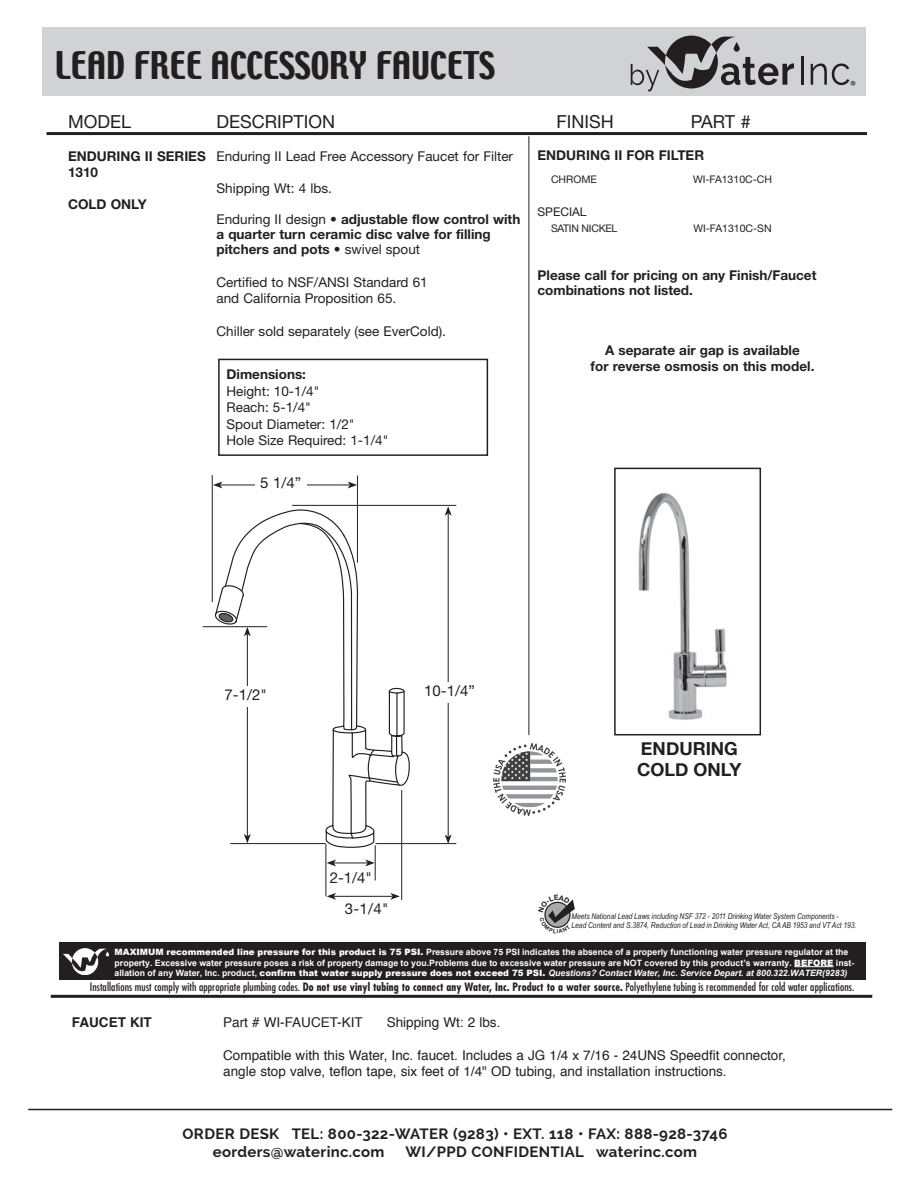
<style>
.page{position:relative;width:918px;height:1188px;background:#fff}
.page>*{position:absolute;margin:0;border:0;box-sizing:border-box;transform-origin:0 0}
.t1{font:33.75px "Techno";color:#231f20}
.t2{font:18px "Helvetica Neue LT Std";color:#231f20}
.t3{font:700 18px/21.6px "Helvetica Neue";color:#231f20}
.t4{font:700 15px/18px "Raleway";letter-spacing:.02em;color:#231f20}
.t5{font:15px "Helvetica Neue LT Std";color:#231f20}
.t6{font:700 13.5px/15px "Helvetica Neue LT Std";color:#231f20}
.t7{font:13.5px/16.5px "Helvetica Neue LT Std";color:#231f20}
.t8{font:13.5px/16.2px "Helvetica";color:#231f20}
.t9{font:700 13.5px "Helvetica";color:#231f20}
.t10{font:12px "Helvetica Neue LT Std";color:#231f20}
.t11{font:condensed 11.25px "Futura";letter-spacing:.01em;color:#231f20}
.t12{font:10.5px "Helvetica Neue LT Std";color:#231f20}
.t13{font:10.5px "Helvetica Neue LT Std";letter-spacing:-.025em;color:#231f20}
.t14{font:700 8.7px/10.5px "Arial";color:#fff}
.t15{font:italic 8.1px/9px "Arial Narrow";color:#231f20}
.t16{font:700 5.4px "Helvetica Neue LT Std";color:#231f20}
.s1{font-weight:700}
.s2{font-weight:400}
.s3{font-weight:900}
.s4{font-style:italic}
</style>
<div class="page">
<hr style="left:28px;top:1109px;width:864px;height:1px;background:#231f20">
<div style="left:614px;top:468px;width:147px;height:267px;border:2px solid #231f20"></div>
<svg style="left:493px;top:743px;width:73px;height:73px"></svg>
<div style="left:42px;top:28px;width:823px;height:68px;background:#d1d2d4"></div>
<hr style="left:51px;top:995px;width:821px;height:3px;background:#231f20">
<div style="left:218px;top:359px;width:270px;height:97px;border:2px solid #231f20"></div>
<hr style="left:529px;top:136px;width:1px;height:599px;background:#231f20">
<hr style="left:47px;top:132px;width:820px;height:3px;background:#231f20">
<div style="left:59px;top:942px;width:807px;height:38px;background:#231f20"></div>
<hr style="left:794px;top:966px;width:40px;height:1px;background:#fff">
<img style="left:63px;top:948px;width:46px;height:26px">
<img style="left:638px;top:492px;width:89px;height:228px">
<hr style="left:801px;top:56px;width:3px;height:29px;background:#231f20">
<svg style="left:811px;top:64px;width:44px;height:21px"></svg>
<svg style="left:631px;top:36px;width:163px;height:55px"></svg>
<hr style="left:401px;top:790px;width:1px;height:110px;background:#231f20">
<hr style="left:334px;top:896px;width:59px;height:1px;background:#231f20">
<svg style="left:327px;top:893px;width:9px;height:7px"></svg>
<svg style="left:390px;top:893px;width:10px;height:7px"></svg>
<hr style="left:357px;top:476px;width:1px;height:87px;background:#231f20">
<hr style="left:212px;top:475px;width:1px;height:127px;background:#231f20">
<hr style="left:334px;top:863px;width:34px;height:1px;background:#231f20">
<svg style="left:327px;top:859px;width:9px;height:7px"></svg>
<svg style="left:365px;top:859px;width:10px;height:7px"></svg>
<hr style="left:375px;top:845px;width:1px;height:35px;background:#231f20">
<hr style="left:326px;top:844px;width:1px;height:52px;background:#231f20">
<hr style="left:220px;top:485px;width:130px;height:1px;background:#231f20">
<svg style="left:213px;top:482px;width:9px;height:6px"></svg>
<svg style="left:348px;top:482px;width:9px;height:6px"></svg>
<svg style="left:215px;top:509px;width:195px;height:339px"></svg>
<hr style="left:448px;top:513px;width:1px;height:324px;background:#231f20">
<svg style="left:445px;top:506px;width:7px;height:10px"></svg>
<svg style="left:445px;top:834px;width:7px;height:9px"></svg>
<hr style="left:203px;top:626px;width:64px;height:1px;background:#231f20">
<hr style="left:230px;top:843px;width:96px;height:1px;background:#231f20">
<hr style="left:376px;top:843px;width:80px;height:1px;background:#231f20">
<hr style="left:292px;top:505px;width:164px;height:1px;background:#231f20">
<div style="left:221px;top:686px;width:50px;height:21px;background:#fff"></div>
<div style="left:255px;top:475px;width:52px;height:20px;background:#fff"></div>
<div style="left:419px;top:683px;width:61px;height:20px;background:#fff"></div>
<svg style="left:544px;top:899px;width:31px;height:29px"></svg>
<h1 class="t1" style="left:55px;top:42px;width:442px">LEAD FREE ACCESSORY FAUCETS</h1>
<h2 class="t2" style="left:68px;top:110px;width:65px">MODEL</h2>
<h2 class="t2" style="left:216px;top:110px;width:120px">DESCRIPTION</h2>
<h2 class="t2" style="left:557px;top:110px;width:59px">FINISH</h2>
<h2 class="t2" style="left:691px;top:110px;width:61px">PART #</h2>
<h3 class="t7" style="left:68px;top:148px;width:447px;line-height:15.8px"><span class="s1">ENDURING II SERIES</span> Enduring II Lead Free Accessory Faucet for Filter<br><span class="s1">1310</span></h3>
<h3 class="t7" style="left:216px;top:180px;width:117px">Shipping Wt: 4 lbs.</h3>
<h3 class="t6" style="left:68px;top:196px;width:80px">COLD ONLY</h3>
<h3 class="t6" style="left:216px;top:211px;width:305px"><span class="s2">Enduring II design •</span> adjustable flow control with a quarter turn ceramic disc valve for filling pitchers and pots <span class="s2">• swivel spout</span></h3>
<h3 class="t7" style="left:216px;top:273px;width:213px">Certified to NSF/ANSI Standard 61 and California Proposition 65.</h3>
<h3 class="t7" style="left:216px;top:323px;width:231px">Chiller sold separately (see EverCold).</h3>
<h3 class="t6" style="left:538px;top:148px;width:168px">ENDURING II FOR FILTER</h3>
<p class="t12" style="left:551px;top:173px;width:47px">CHROME</p>
<p class="t12" style="left:693px;top:173px;width:80px">WI-FA1310C-CH</p>
<h3 class="t10" style="left:538px;top:204px;width:51px">SPECIAL</h3>
<p class="t13" style="left:551px;top:222px;width:68px">SATIN NICKEL</p>
<p class="t12" style="left:693px;top:222px;width:80px">WI-FA1310C-SN</p>
<h3 class="t6" style="left:538px;top:267px;width:280px;line-height:15.8px">Please call for pricing on any Finish/Faucet combinations not listed.</h3>
<h3 class="t6" style="left:227px;top:367px;width:81px">Dimensions:</h3>
<h3 class="t7" style="left:227px;top:382px;width:163px">Height: 10-1/4"<br>Reach: 5-1/4"<br>Spout Diameter: 1/2"<br>Hole Size Required: 1-1/4"</h3>
<h3 class="t5" style="left:260px;top:474px;width:42px">5 1/4”</h3>
<h3 class="t5" style="left:225px;top:685px;width:44px">7-1/2"</h3>
<h3 class="t5" style="left:424px;top:682px;width:52px">10-1/4”</h3>
<h3 class="t5" style="left:330px;top:869px;width:44px">2-1/4"</h3>
<h3 class="t5" style="left:345px;top:899px;width:45px">3-1/4"</h3>
<h3 class="t6" style="left:591px;top:341px;width:225px;line-height:16.2px;text-align:center">A separate air gap is available<br>for reverse osmosis on this model.</h3>
<h2 class="t3" style="left:637px;top:737px;width:106px">ENDURING<br>COLD ONLY</h2>
<p class="t16" style="left:557px;top:928px;width:3px">I</p>
<p class="t15" style="left:572px;top:912px;width:286px">Meets National Lead Laws including NSF 372 - 2011 Drinking Water System Components -<br>Lead Content and S.3874, Reduction of Lead in Drinking Water Act, CA AB 1953 and VT Act 193.</p>
<p class="t14" style="left:115px;top:947px;width:741px"><span class="s3">MAXIMUM recommended line pressure for this product is 75 PSI.</span> Pressure above 75 PSI indicates the absence of a properly functioning water pressure regulator at the property. Excessive water pressure poses a risk of property damage to you.Problems due to excessive water pressure are NOT covered by this product’s warranty. <span class="s3">BEFORE</span> inst&shy;allation of any Water, Inc. product, <span class="s3">confirm that water supply pressure does not exceed 75 PSI.</span> <span class="s4">Questions? Contact Water, Inc. Service Depart. at 800.322.WATER(9283)</span></p>
<p class="t11" style="left:90px;top:980px;width:766px">Installations must comply with appropriate plumbing codes. <span class="s1">Do not use vinyl tubing to connect any Water, Inc. Product to a water source.</span> Polyethylene tubing is recommended for cold water applications.</p>
<h3 class="t9" style="left:72px;top:1012px;width:81px">FAUCET KIT</h3>
<h3 class="t8" style="left:223px;top:1015px;width:141px">Part # WI-FAUCET-KIT</h3>
<h3 class="t8" style="left:387px;top:1015px;width:115px">Shipping Wt: 2 lbs.</h3>
<h3 class="t8" style="left:223px;top:1047px;width:564px">Compatible with this Water, Inc. faucet. Includes a JG 1/4 x 7/16 - 24UNS Speedfit connector, angle stop valve, teflon tape, six feet of 1/4" OD tubing, and installation instructions.</h3>
<h3 class="t4" style="left:213px;top:1124px;width:516px;text-indent:-30px">ORDER DESK TEL: 800-322-WATER (9283) • EXT. 118 • FAX: 888-928-3746 eorders@waterinc.com</h3>
<h3 class="t4" style="left:406px;top:1142px;width:293px">WI/PPD CONFIDENTIAL waterinc.com</h3>
</div>
